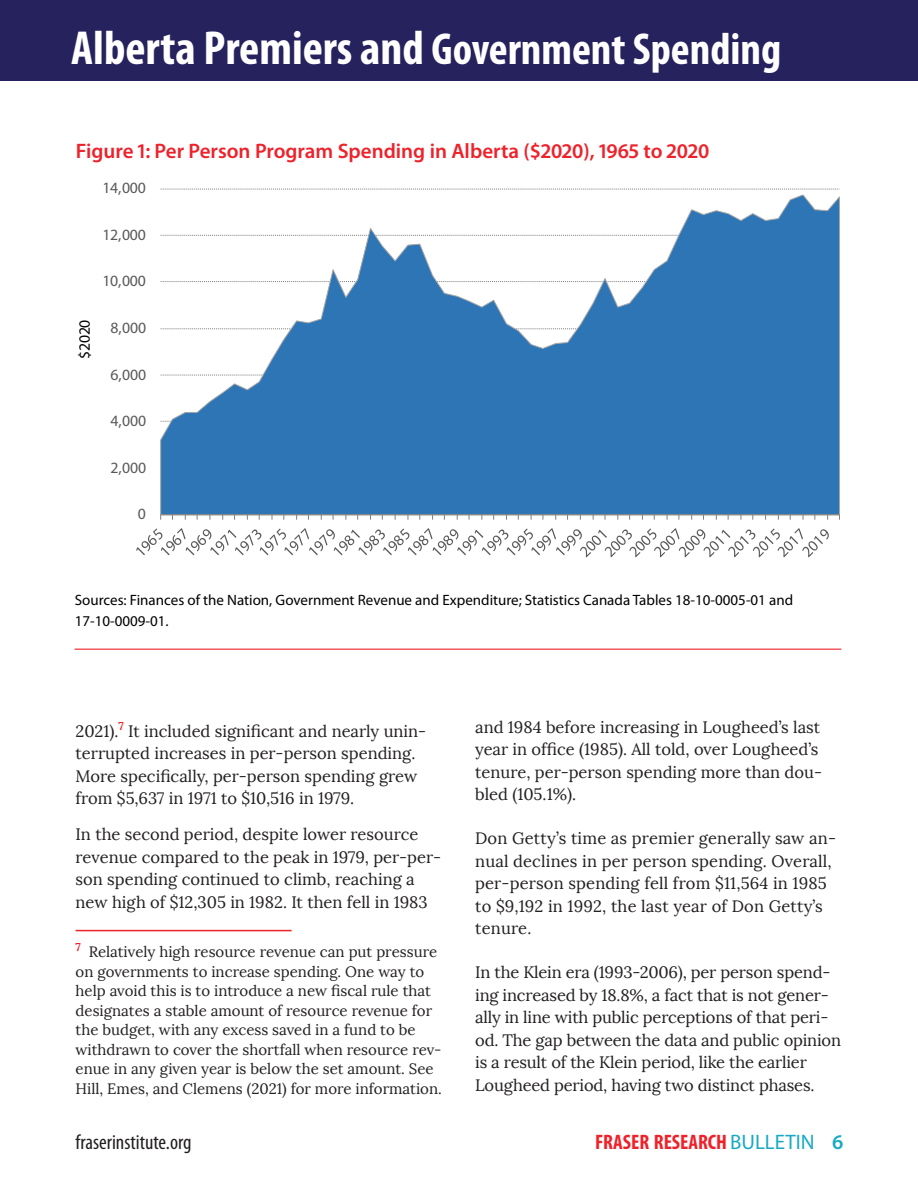
<style>
.page{position:relative;width:918px;height:1188px;background:#fff}
.page>*{position:absolute;margin:0;border:0;box-sizing:border-box;transform-origin:0 0}
.t1{font:700 condensed 48px "Myriad Pro";color:#fff}
.Table_head{font:600 21px "Myriad Pro";color:#ee222b}
.t2{font:700 condensed 21px "Myriad Pro";color:#ee222b}
.t3{font:condensed 21px "Myriad Pro";color:#231f20}
.t4{font:16.5px/22.5px "Lora";color:#231f20}
.t5{font:15.75px "Myriad Pro";letter-spacing:-.015em;color:#595959}
.t6{font:15.75px "Myriad Pro";color:#000}
.t7{font:15px/19.5px "Lora";color:#231f20}
.table_source{font:15px/21px "Myriad Pro";color:#000}
.s1{font-size:45px}
.s2{font-weight:400;font-stretch:normal;color:#1aaac4}
.s3{font-weight:600;font-stretch:normal;color:#1aaac4}
</style>
<div class="page">
<div style="left:0;top:0;width:918px;height:81px;background:#26225e"></div>
<hr style="left:75px;top:649px;width:766px;height:1px;background:#ee222b">
<hr style="left:76px;top:930px;width:216px;height:1px;background:#ee222b">
<svg style="left:161px;top:189px;width:678px;height:1px"></svg>
<svg style="left:160px;top:194px;width:680px;height:321px"></svg>
<hr style="left:161px;top:514px;width:678px;height:1px;background:#7f7f7f">
<svg style="left:136px;top:528px;width:693px;height:30px"></svg>
<h1 class="t1" style="left:71px;top:18px;width:712px">Alberta Premiers and <span class="s1">Government Spending</span></h1>
<p class="Table_head" style="left:76px;top:137px;width:635px">Figure 1: Per Person Program Spending in Alberta ($2020), 1965 to 2020</p>
<p class="t5" style="left:102px;top:178px;width:45px">14,000</p>
<p class="t5" style="left:102px;top:225px;width:45px">12,000</p>
<p class="t6" style="left:75px;top:359px;width:41px;rotate:-90deg">$2020</p>
<p class="t5" style="left:102px;top:271px;width:45px">10,000</p>
<p class="t5" style="left:110px;top:318px;width:37px">8,000</p>
<p class="t5" style="left:110px;top:365px;width:37px">6,000</p>
<p class="t5" style="left:110px;top:411px;width:37px">4,000</p>
<p class="t5" style="left:110px;top:458px;width:37px">2,000</p>
<p class="t5" style="left:138px;top:504px;width:10px">0</p>
<p class="table_source" style="left:75px;top:589px;width:720px">Sources: Finances of the Nation, Government Revenue and Expenditure; Statistics Canada Tables 18-10-0005-01 and<br>17-10-0009-01.</p>
<p class="t4" style="left:76px;top:720px;width:352px">2021).<sup>7</sup> It included significant and nearly unin&shy;terrupted increases in per-person spending.<br>More specifically, per-person spending grew from $5,637 in 1971 to $10,516 in 1979.</p>
<p class="t4" style="left:76px;top:824px;width:367px">In the second period, despite lower resource revenue compared to the peak in 1979, per-per&shy;son spending continued to climb, reaching a new high of $12,305 in 1982. It then fell in 1983</p>
<p class="t7" style="left:76px;top:942px;width:368px"><sup>7</sup> Relatively high resource revenue can put pressure on governments to increase spending. One way to help avoid this is to introduce a new fiscal rule that designates a stable amount of resource revenue for the budget, with any excess saved in a fund to be withdrawn to cover the shortfall when resource rev&shy;enue in any given year is below the set amount. See Hill, Emes, and Clemens (2021) for more information.</p>
<p class="t4" style="left:475px;top:716px;width:348px">and 1984 before increasing in Lougheed’s last year in office (1985). All told, over Lougheed’s tenure, per-person spending more than dou&shy;bled (105.1%).</p>
<p class="t4" style="left:475px;top:828px;width:362px">Don Getty’s time as premier generally saw an&shy;nual declines in per person spending. Overall, per-person spending fell from $11,564 in 1985 to $9,192 in 1992, the last year of Don Getty’s tenure.</p>
<p class="t4" style="left:475px;top:962px;width:367px">In the Klein era (1993-2006), per person spend&shy;ing increased by 18.8%, a fact that is not gener&shy;ally in line with public perceptions of that peri&shy;od. The gap between the data and public opinion is a result of the Klein period, like the earlier Lougheed period, having two distinct phases.</p>
<p class="t3" style="left:76px;top:1129px;width:117px">fraserinstitute.org</p>
<p class="t2" style="left:595px;top:1129px;width:250px">FRASER RESEARCH <span class="s2">BULLETIN</span> <span class="s3">6</span></p>
</div>
